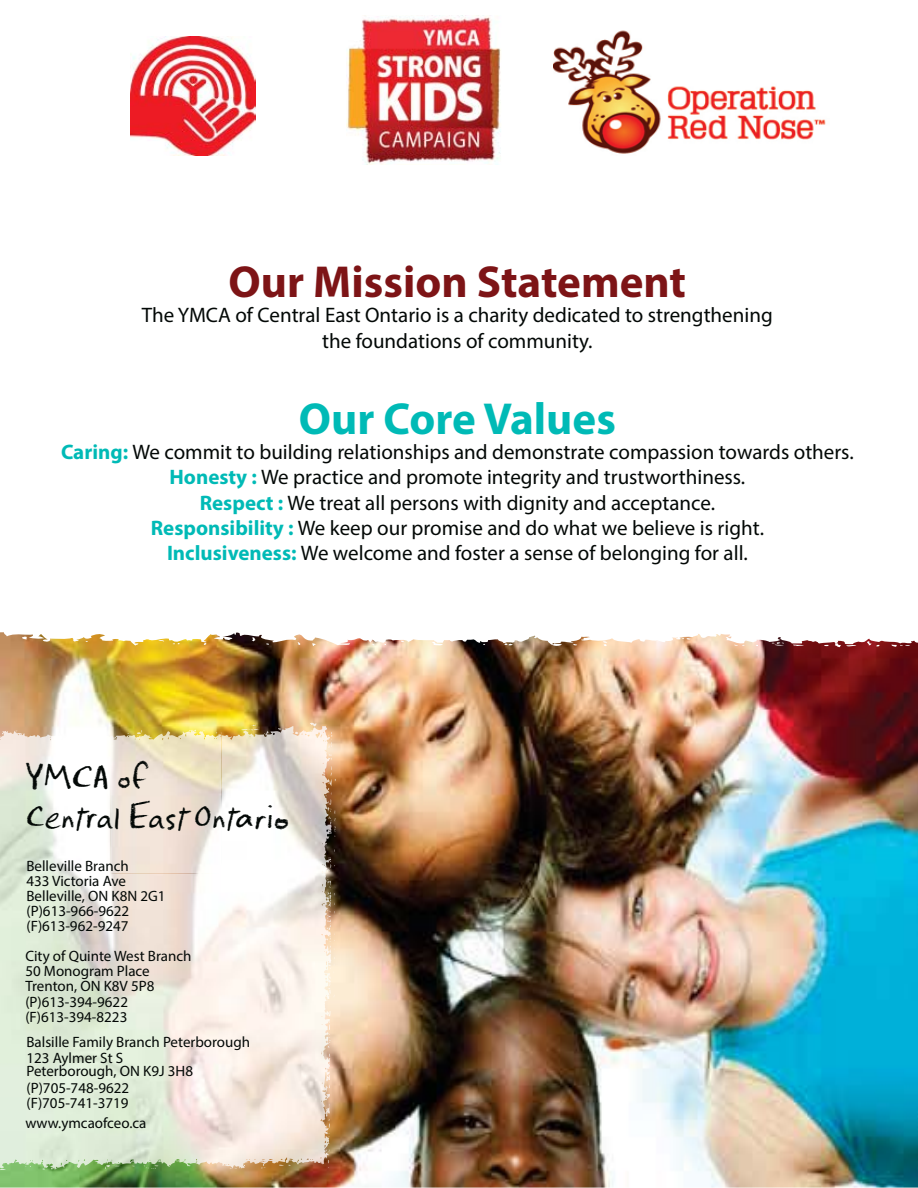
<style>
.page{position:relative;width:918px;height:1188px;background:#fff}
.page>*{position:absolute;margin:0;border:0;box-sizing:border-box;transform-origin:0 0}
.t1{font:45px/39.2px "YMCA Script";letter-spacing:-.005em;color:#030806}
.t2{font:700 45px "Myriad Pro";color:#7d1416}
.t3{font:700 45px "Myriad Pro";color:#00bab6}
.t4{font:21px/25.2px "Myriad Pro";color:#030806;text-align:center}
.t5{font:15px/15px "Myriad Pro";color:#030806}
.s1{font-weight:700;color:#00bab6}
</style>
<div class="page">
<img style="left:0;top:632px;width:918px;height:556px">
<svg style="left:310px;top:723px;width:6px;height:3px"></svg>
<svg style="left:241px;top:724px;width:24px;height:12px"></svg>
<svg style="left:328px;top:983px;width:7px;height:17px"></svg>
<svg style="left:329px;top:1022px;width:2px;height:8px"></svg>
<svg style="left:328px;top:1037px;width:3px;height:10px"></svg>
<svg style="left:279px;top:1165px;width:12px;height:1px"></svg>
<svg style="left:111px;top:1163px;width:9px;height:6px"></svg>
<img style="left:0;top:1022px;width:111px;height:147px">
<img style="left:111px;top:730px;width:111px;height:6px">
<img style="left:69px;top:736px;width:259px;height:427px">
<svg style="left:91px;top:730px;width:12px;height:4px"></svg>
<svg style="left:328px;top:732px;width:4px;height:28px"></svg>
<svg style="left:328px;top:858px;width:7px;height:13px"></svg>
<svg style="left:327px;top:879px;width:8px;height:94px"></svg>
<svg style="left:144px;top:1165px;width:14px;height:4px"></svg>
<svg style="left:325px;top:766px;width:11px;height:71px"></svg>
<svg style="left:326px;top:1104px;width:4px;height:33px"></svg>
<img style="left:346px;top:15px;width:155px;height:149px">
<img style="left:554px;top:30px;width:272px;height:124px">
<img style="left:131px;top:37px;width:124px;height:118px">
<h1 class="t2" style="left:229px;top:265px;width:459px">Our Mission Statement</h1>
<p class="t4" style="left:142px;top:304px;width:632px">The YMCA of Central East Ontario is a charity dedicated to strengthening the foundations of community.</p>
<h1 class="t3" style="left:299px;top:402px;width:319px">Our Core Values</h1>
<p class="t4" style="left:61px;top:441px;width:794px"><span class="s1">Caring:</span> We commit to building relationships and demonstrate compassion towards others.<br><span class="s1">Honesty :</span> We practice and promote integrity and trustworthiness.<br><span class="s1">Respect :</span> We treat all persons with dignity and acceptance.<br><span class="s1">Responsibility :</span> We keep our promise and do what we believe is right.<br><span class="s1">Inclusiveness:</span> We welcome and foster a sense of belonging for all.</p>
<h1 class="t1" style="left:25px;top:752px;width:266px">YMCA of<br>Central East Ontario</h1>
<p class="t5" style="left:26px;top:859px;width:104px">Belleville Branch</p>
<p class="t5" style="left:26px;top:874px;width:141px">433 Victoria Ave<br>Belleville, ON K8N 2G1</p>
<p class="t5" style="left:26px;top:905px;width:104px">(P)613-966-9622 (F)613-962-9247</p>
<p class="t5" style="left:25px;top:949px;width:168px">City of Quinte West Branch</p>
<p class="t5" style="left:25px;top:964px;width:131px">50 Monogram Place<br>Trenton, ON K8V 5P8</p>
<p class="t5" style="left:25px;top:996px;width:104px">(P)613-394-9622 (F)613-394-8223</p>
<p class="t5" style="left:26px;top:1035px;width:225px">Balsille Family Branch Peterborough</p>
<p class="t5" style="left:26px;top:1052px;width:168px;line-height:13.5px">123 Aylmer St S<br>Peterborough, ON K9J 3H8</p>
<p class="t5" style="left:26px;top:1081px;width:104px">(P)705-748-9622 (F)705-741-3719</p>
<p class="t5" style="left:25px;top:1117px;width:123px">www.ymcaofceo.ca</p>
</div>
